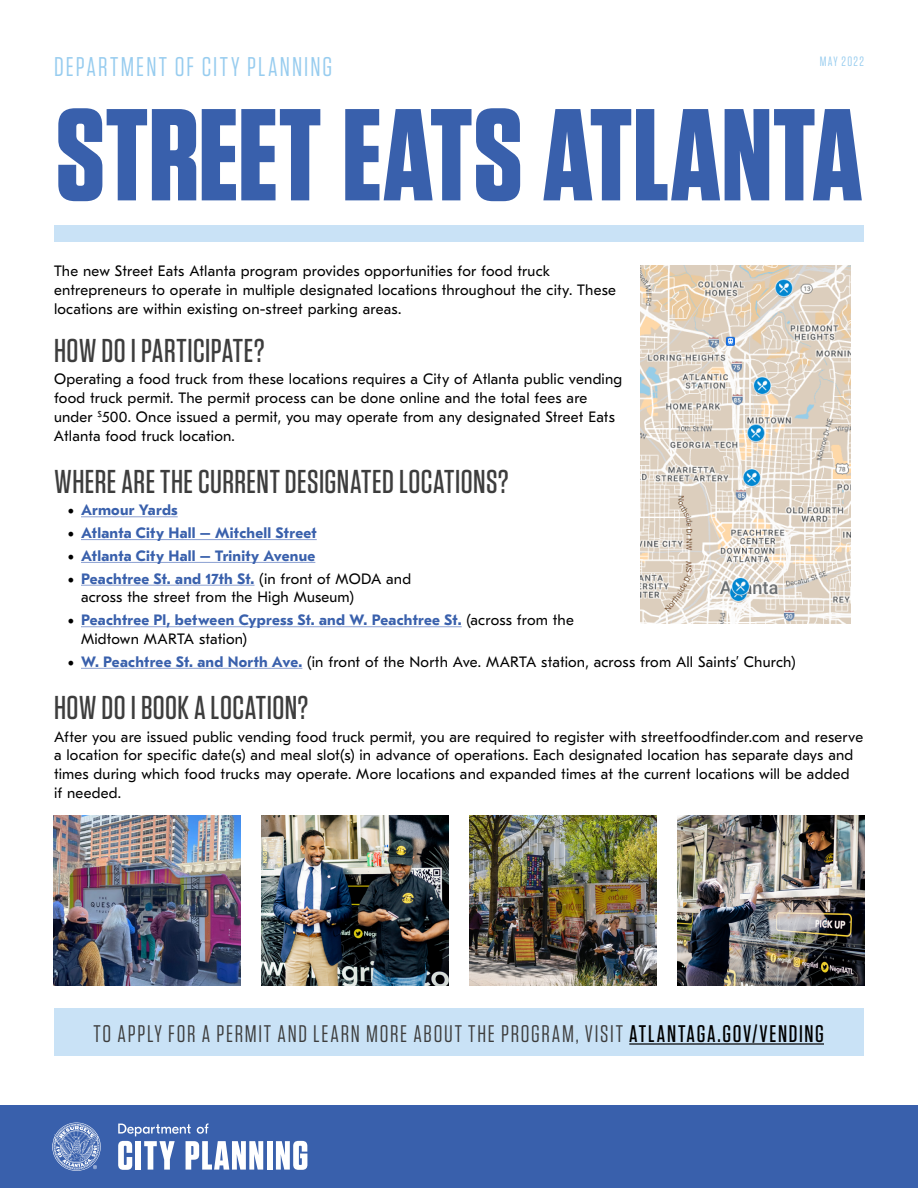
<style>
.page{position:relative;width:918px;height:1188px;background:#fff}
.page>*{position:absolute;margin:0;border:0;box-sizing:border-box;transform-origin:0 0}
.t1{font:700 130.5px "Tungsten";color:#3960ac}
.t2{font:500 33px "Tungsten";letter-spacing:.01em;color:#3d3d3d}
.t3{font:27px "Tungsten";letter-spacing:.08em;color:#97ccef}
.t4{font:24px "Tungsten";letter-spacing:.075em;color:#3d3d3d}
.t5{font:15px/18.8px "GT Eesti Text";letter-spacing:.01em;color:#000}
.t6{font:700 15px/18.8px "GT Eesti Text";letter-spacing:.015em;color:#3960ac}
.t7{font:13.5px "Tungsten";letter-spacing:.095em;color:#97ccef}
.s1{font-family:"Minion Pro";font-weight:400;font-size:18px;color:#000}
.s2{font-family:"Minion Pro";font-size:18px}
.s3{font-weight:700;color:#3960ac}
.s4{font-weight:400;color:#000}
.s5{font-weight:500;color:#000}
</style>
<div class="page">
<div style="left:0;top:1105px;width:918px;height:83px;background:#3960ac"></div>
<svg style="left:52px;top:1122px;width:49px;height:49px"></svg>
<svg style="left:118px;top:1123px;width:145px;height:47px"></svg>
<div style="left:267px;top:1141px;width:5px;height:29px;background:#fff"></div>
<svg style="left:276px;top:1141px;width:31px;height:29px"></svg>
<hr style="left:81px;top:516px;width:97px;height:1px;background:#8a9fd1">
<hr style="left:81px;top:539px;width:236px;height:1px;background:#8a9fd1">
<hr style="left:81px;top:562px;width:234px;height:1px;background:#8a9fd1">
<hr style="left:81px;top:585px;width:174px;height:1px;background:#8a9fd1">
<hr style="left:81px;top:626px;width:381px;height:1px;background:#8a9fd1">
<hr style="left:81px;top:668px;width:221px;height:1px;background:#8a9fd1">
<div style="left:55px;top:225px;width:809px;height:16px;background:#c9e2f6"></div>
<div style="left:54px;top:1008px;width:809px;height:48px;background:#c9e2f6"></div>
<hr style="left:629px;top:1043px;width:195px;height:2px;background:#000">
<img style="left:54px;top:815px;width:186px;height:171px">
<img style="left:262px;top:815px;width:186px;height:171px">
<img style="left:470px;top:815px;width:186px;height:171px">
<img style="left:678px;top:815px;width:186px;height:171px">
<img style="left:640px;top:265px;width:210px;height:358px">
<h3 class="t3" style="left:54px;top:52px;width:280px">DEPARTMENT OF CITY PLANNING</h3>
<p class="t7" style="left:820px;top:55px;width:46px">MAY 2022</p>
<h1 class="t1" style="left:56px;top:85px;width:808px">STREET EATS ATLANTA</h1>
<p class="t5" style="left:54px;top:262px;width:563px">The new Street Eats Atlanta program provides opportunities for food truck entrepreneurs to operate in multiple designated locations throughout the city. These locations are within existing on-street parking areas.</p>
<h2 class="t2" style="left:54px;top:333px;width:212px">HOW DO I PARTICIPATE?</h2>
<p class="t5" style="left:54px;top:370px;width:570px">Operating a food truck from these locations requires a City of Atlanta public vending food truck permit. The permit process can be done online and the total fees are under <sup>$</sup>500. Once issued a permit, you may operate from any designated Street Eats Atlanta food truck location.</p>
<h2 class="t2" style="left:54px;top:464px;width:456px">WHERE ARE THE CURRENT DESIGNATED LOCATIONS?</h2>
<p class="t6" style="left:68px;top:501px;width:112px"><span class="s1">•</span> Armour Yards</p>
<p class="t6" style="left:68px;top:524px;width:251px"><span class="s1">•</span> Atlanta City Hall – Mitchell Street</p>
<p class="t6" style="left:68px;top:547px;width:249px"><span class="s1">•</span> Atlanta City Hall – Trinity Avenue</p>
<p class="t5" style="left:81px;top:569px;width:332px;text-indent:-14px"><span class="s2">•</span> <span class="s3">Peachtree St. and 17th St.</span> (in front of MODA and across the street from the High Museum)</p>
<p class="t6" style="left:81px;top:611px;width:494px;text-indent:-14px"><span class="s1">•</span> Peachtree Pl, between Cypress St. and W. Peachtree St. <span class="s4">(across from the<br>Midtown MARTA station)</span></p>
<p class="t5" style="left:68px;top:653px;width:729px"><span class="s2">•</span> <span class="s3">W. Peachtree St. and North Ave.</span> (in front of the North Ave. MARTA station, across from All Saints’ Church)</p>
<h2 class="t2" style="left:54px;top:690px;width:256px">HOW DO I BOOK A LOCATION?</h2>
<p class="t5" style="left:54px;top:727px;width:811px">After you are issued public vending food truck permit, you are required to register with streetfoodfinder.com and reserve a location for specific date(s) and meal slot(s) in advance of operations. Each designated location has separate days and times during which food trucks may operate. More locations and expanded times at the current locations will be added<br>if needed.</p>
<h3 class="t4" style="left:93px;top:1021px;width:732px">TO APPLY FOR A PERMIT AND LEARN MORE ABOUT THE PROGRAM, VISIT <span class="s5">ATLANTAGA.GOV/VENDING</span></h3>
</div>
